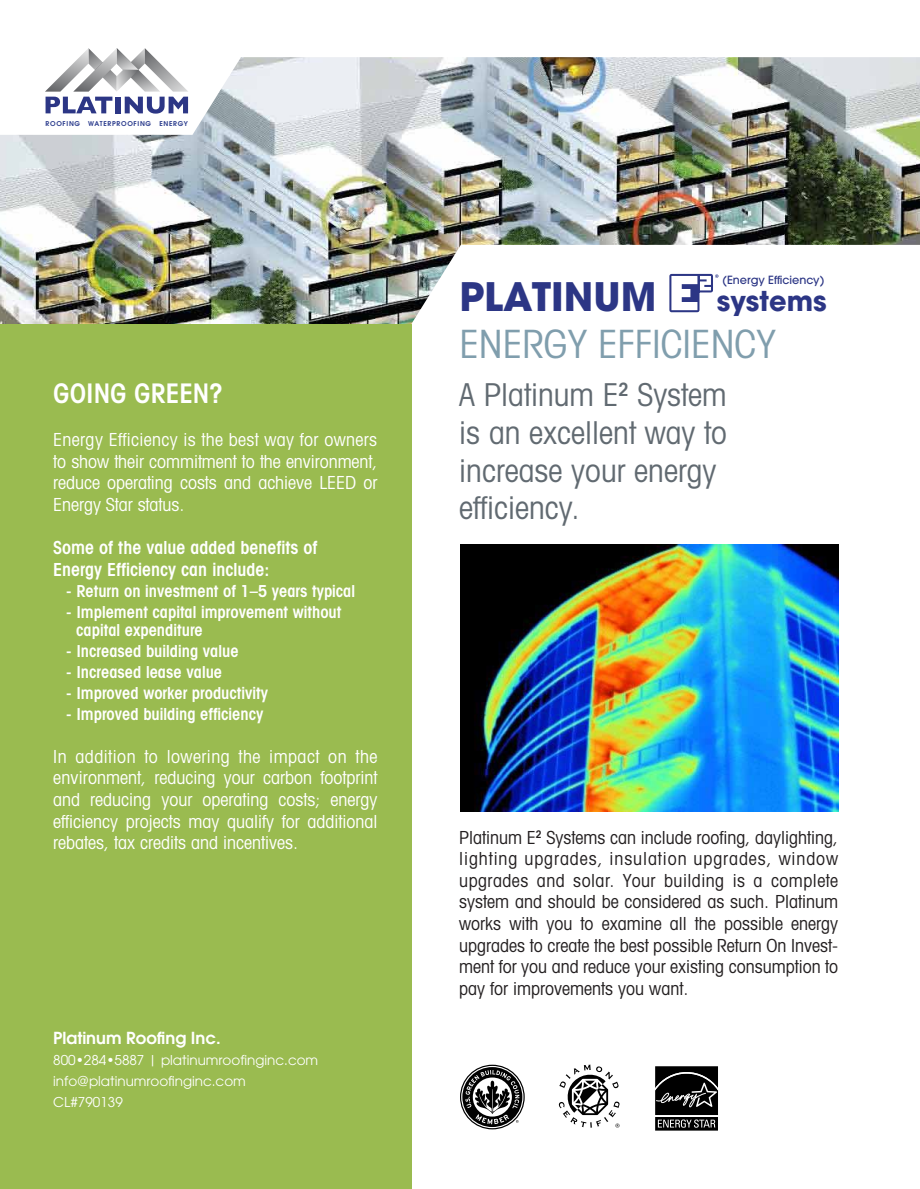
<style>
.page{position:relative;width:920px;height:1189px;background:#fff}
.page>*{position:absolute;margin:0;border:0;box-sizing:border-box;transform-origin:0 0}
.t1{font:condensed 39px "Avant Garde";color:#809ead}
.t2{font:700 39px "Avant Garde";color:#2c3685}
.t3{font:condensed 31.5px/37.8px "Avant Garde";color:#616a71}
.t4{font:700 27.15px "Avant Garde";color:#2c3685}
.t5{font:600 condensed 27px "Avant Garde";color:#fff}
.t6{font:condensed 18px/21.6px "Avant Garde";color:#231f20;text-align:justify}
.t7{font:condensed 18px/21.6px "Avant Garde";color:#fff;text-align:justify}
.t8{font:600 condensed 18px/21.6px "Avant Garde";color:#fff}
.t9{font:600 condensed 16.5px/18px "Avant Garde";color:#fff}
.t10{font:600 16.5px "Avant Garde";color:#fff}
.t11{font:13.5px/21px "Avant Garde";color:#fff}
.t12{font:500 11.25px "Avant Garde";color:#2c3685}
.t13{font:600 6.6px "Avant Garde";letter-spacing:.105em;color:#293a8c}
</style>
<div class="page">
<img style="left:0;top:57px;width:920px;height:267px">
<svg style="left:45px;top:48px;width:143px;height:66px"></svg>
<svg style="left:460px;top:1064px;width:64px;height:65px"></svg>
<svg style="left:559px;top:1064px;width:60px;height:63px"></svg>
<svg style="left:655px;top:1066px;width:63px;height:65px;background:#2e2e2e"></svg>
<img style="left:460px;top:544px;width:378px;height:267px">
<div style="left:0;top:324px;width:411px;height:865px;background:#9abb50"></div>
<svg style="left:410px;top:245px;width:509px;height:82px"></svg>
<p class="t13" style="left:45px;top:120px;width:107px">ROOFING WATERPROOFING</p>
<p class="t13" style="left:159px;top:120px;width:30px">ENERGY</p>
<h3 class="t5" style="left:53px;top:376px;width:171px">GOING GREEN?</h3>
<p class="t7" style="left:53px;top:428px;width:326px">Energy Efficiency is the best way for owners to show their commitment to the environment, reduce operating costs and achieve LEED or Energy Star status.</p>
<p class="t8" style="left:53px;top:536px;width:266px">Some of the value added benefits of<br>Energy Efficiency can include:</p>
<p class="t9" style="left:66px;top:581px;width:290px">- Return on investment of 1–5 years typical</p>
<p class="t9" style="left:76px;top:602px;width:267px;text-indent:-10px">- Implement capital improvement without capital expenditure</p>
<p class="t9" style="left:66px;top:641px;width:174px">- Increased building value</p>
<p class="t9" style="left:66px;top:662px;width:157px">- Increased lease value</p>
<p class="t9" style="left:66px;top:683px;width:203px">- Improved worker productivity</p>
<p class="t9" style="left:66px;top:704px;width:199px">- Improved building efficiency</p>
<p class="t7" style="left:53px;top:745px;width:326px">In addition to lowering the impact on the environment, reducing your carbon footprint and reducing your operating costs; energy efficiency projects may qualify for additional rebates, tax credits and incentives.</p>
<p class="t10" style="left:53px;top:1027px;width:169px">Platinum Roofing Inc.</p>
<p class="t11" style="left:53px;top:1049px;width:266px">800•284•5887 | platinumroofinginc.com info@platinumroofinginc.com<br>CL#790139</p>
<p class="t12" style="left:722px;top:273px;width:103px">(Energy Efficiency)</p>
<h1 class="t2" style="left:459px;top:271px;width:198px">PLATINUM</h1>
<h1 class="t1" style="left:459px;top:320px;width:318px">ENERGY EFFICIENCY</h1>
<h2 class="t3" style="left:459px;top:375px;width:269px">A Platinum E<sup>2</sup> System is an excellent way to increase your energy efficiency.</h2>
<h3 class="t4" style="left:716px;top:283px;width:111px">systems</h3>
<p class="t6" style="left:459px;top:826px;width:380px">Platinum E<sup>2</sup> Systems can include roofing, daylighting, lighting upgrades, insulation upgrades, window upgrades and solar. Your building is a complete system and should be considered as such. Platinum works with you to examine all the possible energy upgrades to create the best possible Return On Invest&shy;ment for you and reduce your existing consumption to pay for improvements you want.</p>
</div>
